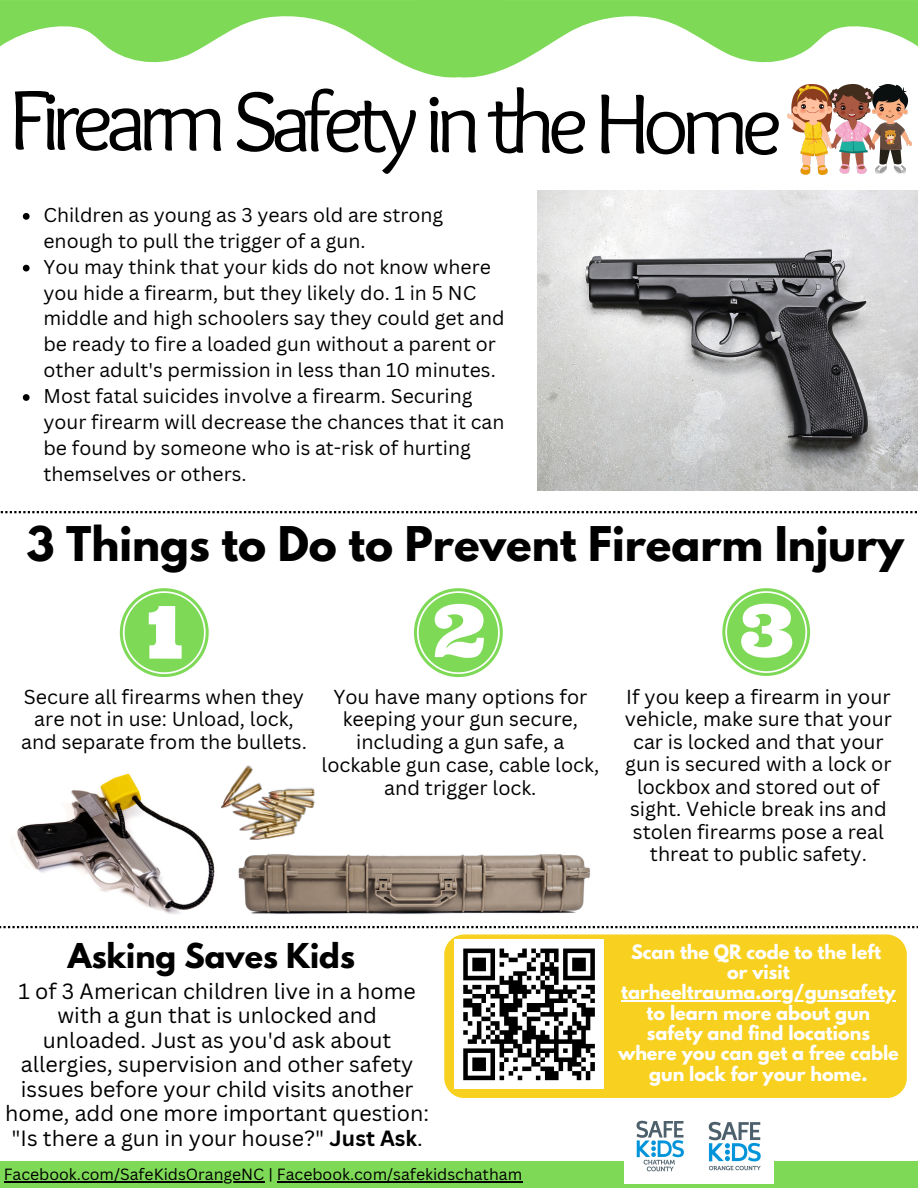
<style>
.page{position:relative;width:918px;height:1188px;background:#fff}
.page>*{position:absolute;margin:0;border:0;box-sizing:border-box;transform-origin:0 0}
.t1{font:87.9px "Sukar Regular";letter-spacing:-.095em;color:#000}
.t2{font:700 42.3px "League Spartan";color:#000}
.t3{font:700 30.3px "League Spartan";color:#000}
.t4{font:21.45px/24.5px "Canva Sans";color:#000;text-align:center}
.t5{font:19.65px/22.5px "Canva Sans";color:#000;text-align:center}
.t6{font:19.5px/25.8px "Canva Sans";color:#000}
.t7{font:700 17.55px/20.4px "League Spartan";color:#fff;text-align:center}
.t8{font:15.75px "Canva Sans";color:#000}
.s1{font-weight:700}
</style>
<div class="page">
<svg style="left:0;top:0;width:416px;height:70px;fill:#7ed957"></svg>
<img style="left:787px;top:104px;width:42px;height:70px">
<svg style="left:416px;top:0;width:502px;height:104px"></svg>
<div style="left:444px;top:934px;width:463px;height:164px;background:#f8d120;border-radius:20px"></div>
<div style="left:454px;top:939px;width:150px;height:150px;background:#fff"></div>
<svg style="left:463px;top:948px;width:132px;height:133px"></svg>
<svg style="left:0;top:511px;width:917px;height:2px"></svg>
<div style="left:0;top:1161px;width:918px;height:27px;background:#7ed957"></div>
<svg style="left:0;top:926px;width:918px;height:2px"></svg>
<img style="left:624px;top:1120px;width:149px;height:63px">
<img style="left:870px;top:84px;width:42px;height:89px">
<img style="left:829px;top:85px;width:45px;height:89px">
<img style="left:538px;top:190px;width:380px;height:301px">
<svg style="left:120px;top:588px;width:89px;height:89px"></svg>
<svg style="left:414px;top:588px;width:89px;height:89px"></svg>
<svg style="left:722px;top:588px;width:88px;height:88px"></svg>
<img style="left:17px;top:773px;width:198px;height:141px">
<img style="left:238px;top:854px;width:352px;height:60px">
<img style="left:220px;top:765px;width:95px;height:75px">
<hr style="left:621px;top:1000px;width:275px;height:2px;background:#fff">
<svg style="left:23px;top:213px;width:7px;height:7px"></svg>
<svg style="left:23px;top:265px;width:7px;height:6px"></svg>
<svg style="left:23px;top:394px;width:7px;height:7px"></svg>
<hr style="left:4px;top:1182px;width:261px;height:1px;background:#000">
<hr style="left:277px;top:1182px;width:245px;height:1px;background:#000">
<p class="t1" style="left:9px;top:72px;width:776px">Firearm Safety in the Home</p>
<p class="t6" style="left:43px;top:202px;width:401px">Children as young as 3 years old are strong enough to pull the trigger of a gun.</p>
<p class="t6" style="left:43px;top:253px;width:463px">You may think that your kids do not know where you hide a firearm, but they likely do. 1 in 5 NC middle and high schoolers say they could get and be ready to fire a loaded gun without a parent or other adult's permission in less than 10 minutes.</p>
<p class="t6" style="left:43px;top:383px;width:462px">Most fatal suicides involve a firearm. Securing your firearm will decrease the chances that it can be found by someone who is at-risk of hurting themselves or others.</p>
<p class="t2" style="left:26px;top:523px;width:879px">3 Things to Do to Prevent Firearm Injury</p>
<p class="t5" style="left:21px;top:685px;width:287px">Secure all firearms when they are not in use: Unload, lock, and separate from the bullets.</p>
<p class="t5" style="left:322px;top:685px;width:279px">You have many options for keeping your gun secure, including a gun safe, a lockable gun case, cable lock, and trigger lock.</p>
<p class="t5" style="left:625px;top:685px;width:269px">If you keep a firearm in your vehicle, make sure that your car is locked and that your gun is secured with a lock or lockbox and stored out of sight. Vehicle break ins and stolen firearms pose a real threat to public safety.</p>
<p class="t3" style="left:68px;top:941px;width:289px">Asking Saves Kids</p>
<p class="t4" style="left:5px;top:978px;width:425px">1 of 3 American children live in a home with a gun that is unlocked and unloaded. Just as you'd ask about allergies, supervision and other safety issues before your child visits another home, add one more important question: "Is there a gun in your house?" <span class="s1">Just Ask</span>.</p>
<p class="t8" style="left:4px;top:1163px;width:520px">Facebook.com/SafeKidsOrangeNC | Facebook.com/safekidschatham</p>
<p class="t7" style="left:631px;top:944px;width:251px">Scan the QR code to the left</p>
<p class="t7" style="left:621px;top:964px;width:276px">or visit tarheeltrauma.org/gunsafety</p>
<p class="t7" style="left:618px;top:1005px;width:282px">to learn more about gun safety and find locations where you can get a free cable gun lock for your home.</p>
</div>
